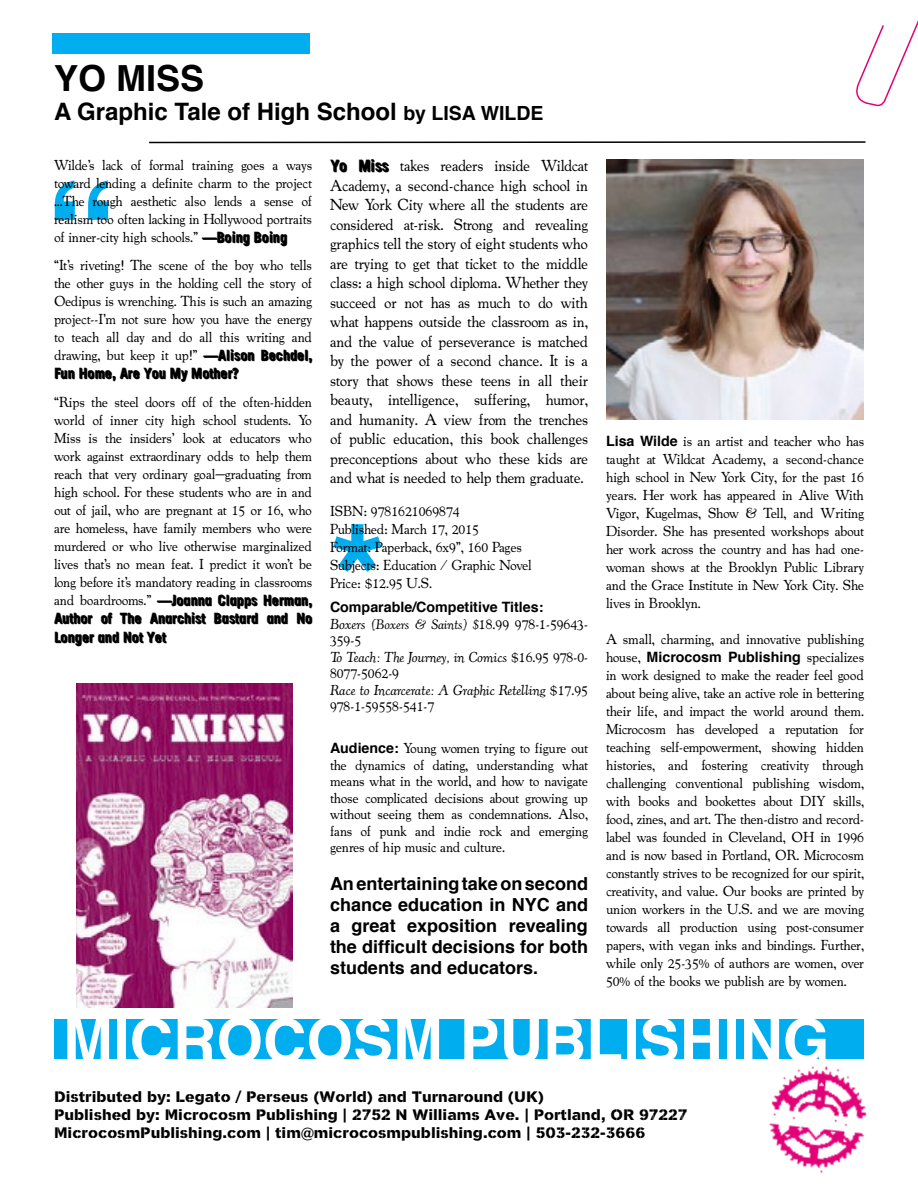
<style>
.page{position:relative;width:918px;height:1188px;background:#fff}
.page>*{position:absolute;margin:0;border:0;box-sizing:border-box;transform-origin:0 0}
.t1{font:700 144px "Helvetica";color:#00aeef}
.t2{font:700 60px "Helvetica";color:#fff}
.t3{font:700 36px "Helvetica";color:#000}
.t4{font:700 24px "Helvetica";color:#000}
.t5{font:700 18px/21px "Helvetica";color:#000;text-align:justify}
.t6{font:500 15.75px/19.5px "Cooper Old Style";letter-spacing:-.025em;color:#000;text-align:justify}
.t7{font:700 15px/18px "Clobber Grotesk Stencil";color:#000}
.t8{font:500 14.25px/18px "Cooper Old Style";letter-spacing:-.01em;color:#000;text-align:justify}
.t9{font:italic 14.25px/16.5px "Cooper Old Style";color:#000}
.t10{font:14.25px/18px "Stacker";color:#000}
.t11{font:700 14.25px "Helvetica";color:#000}
.s1{font-size:19.5px}
.s2{font-family:"Stacker";font-weight:400}
.s3{font-family:"Cooper Old Style";font-weight:500}
.s4{font-size:13.5px}
.s5{font-weight:500;font-style:normal}
.s6{font-family:"Helvetica";font-weight:700}
</style>
<div class="page">
<div style="left:52px;top:33px;width:258px;height:21px;background:#00aeef"></div>
<div style="left:54px;top:1020px;width:810px;height:39px;background:#00aeef"></div>
<img style="left:769px;top:1066px;width:98px;height:108px">
<svg style="left:149px;top:141px;width:717px;height:3px"></svg>
<img style="left:76px;top:684px;width:216px;height:323px">
<img style="left:606px;top:160px;width:258px;height:259px">
<svg style="left:856px;top:20px;width:62px;height:87px"></svg>
<h3 class="t3" style="left:54px;top:49px;width:152px">YO MISS</h3>
<h3 class="t4" style="left:54px;top:92px;width:491px">A Graphic Tale of High School <span class="s1">by LISA WILDE</span></h3>
<p class="t8" style="left:54px;top:156px;width:260px">Wilde’s lack of formal training goes a ways toward lending a definite charm to the project ...The rough aesthetic also lends a sense of realism too often lacking in Hollywood portraits of inner-city high schools.” <span class="s2">—Boing Boing</span></p>
<p class="t8" style="left:54px;top:257px;width:260px">“It’s riveting! The scene of the boy who tells the other guys in the holding cell the story of Oedipus is wrenching. This is such an amazing project--I’m not sure how you have the energy to teach all day and do all this writing and drawing, but keep it up!” <span class="s2">—Alison Bechdel,</span></p>
<p class="t10" style="left:54px;top:365px;width:186px">Fun Home, Are You My Mother?</p>
<p class="t8" style="left:54px;top:393px;width:260px">“Rips the steel doors off of the often-hidden world of inner city high school students. Yo Miss is the insiders’ look at educators who work against extraordinary odds to help them reach that very ordinary goal—graduating from high school. For these students who are in and out of jail, who are pregnant at 15 or 16, who are homeless, have family members who were murdered or who live otherwise marginalized lives that’s no mean feat. I predict it won’t be long before it’s mandatory reading in classrooms</p>
<p class="t10" style="left:54px;top:591px;width:260px"><span class="s3">and boardrooms.”</span> —Joanna Clapps Herman,<br>Author of The Anarchist Bastard and No</p>
<p class="t10" style="left:54px;top:629px;width:113px">Longer and Not Yet</p>
<h1 class="t1" style="left:45px;top:118px;width:73px">“</h1>
<p class="t6" style="left:330px;top:156px;width:260px"><span class="s2">Yo Miss</span> takes readers inside Wildcat Academy, a second-chance high school in New York City where all the students are considered at-risk. Strong and revealing graphics tell the story of eight students who are trying to get that ticket to the middle class: a high school diploma. Whether they succeed or not has as much to do with what happens outside the classroom as in, and the value of perseverance is matched by the power of a second chance. It is a story that shows these teens in all their beauty, intelligence, suffering, humor, and humanity. A view from the trenches of public education, this book challenges preconceptions about who these kids are and what is needed to help them graduate.</p>
<p class="t8" style="left:330px;top:502px;width:203px;text-align:left">ISBN: 9781621069874<br>Published: March 17, 2015<br>Format: Paperback, 6x9”, 160 Pages<br>Subjects: Education / Graphic Novel<br>Price: $12.95 U.S.</p>
<p class="t11" style="left:330px;top:596px;width:215px">Comparable/Competitive Titles:</p>
<p class="t9" style="left:330px;top:616px;width:260px">Boxers <span class="s4">(Boxers &amp; Saints) $</span><span class="s5">18.99 978-1-59643-<br>359-5<br></span>To Teach: The Journey, in Comics <span class="s5">$16.95 978-0-<br>8077-5062-9<br></span>Race to Incarcerate: A Graphic Retelling <span class="s5">$17.95<br>978-1-59558-541-7</span></p>
<p class="t8" style="left:330px;top:740px;width:260px;line-height:16.5px"><span class="s6">Audience:</span> Young women trying to figure out the dynamics of dating, understanding what means what in the world, and how to navigate those complicated decisions about growing up without seeing them as condemnations. Also, fans of punk and indie rock and emerging genres of hip music and culture.</p>
<p class="t5" style="left:330px;top:873px;width:260px">An entertaining take on second chance education in NYC and a great exposition revealing the difficult decisions for both students and educators.</p>
<h1 class="t1" style="left:330px;top:462px;width:58px">*</h1>
<p class="t8" style="left:606px;top:433px;width:260px"><span class="s6">Lisa Wilde</span> is an artist and teacher who has taught at Wildcat Academy, a second-chance high school in New York City, for the past 16 years. Her work has appeared in Alive With Vigor, Kugelmas, Show &amp; Tell, and Writing Disorder. She has presented workshops about her work across the country and has had one&shy;woman shows at the Brooklyn Public Library and the Grace Institute in New York City. She lives in Brooklyn.</p>
<p class="t8" style="left:606px;top:630px;width:259px">A small, charming, and innovative publishing</p>
<p class="t11" style="left:606px;top:646px;width:260px"><span class="s3">house,</span> Microcosm Publishing <span class="s3">specializes</span></p>
<p class="t8" style="left:606px;top:666px;width:260px">in work designed to make the reader feel good about being alive, take an active role in bettering their life, and impact the world around them.<br>Microcosm has developed a reputation for teaching self-empowerment, showing hidden histories, and fostering creativity through challenging conventional publishing wisdom, with books and bookettes about DIY skills, food, zines, and art. The then-distro and record&shy;label was founded in Cleveland, OH in 1996 and is now based in Portland, OR. Microcosm constantly strives to be recognized for our spirit, creativity, and value. Our books are printed by union workers in the U.S. and we are moving towards all production using post-consumer papers, with vegan inks and bindings. Further, while only 25-35% of authors are women, over 50% of the books we publish are by women.</p>
<h2 class="t2" style="left:63px;top:992px;width:768px">MICROCOSM PUBLISHING</h2>
<p class="t7" style="left:54px;top:1087px;width:635px">Distributed by: Legato / Perseus (World) and Turnaround (UK)<br>Published by: Microcosm Publishing | 2752 N Williams Ave. | Portland, OR 97227<br>MicrocosmPublishing.com | tim@microcosmpublishing.com | 503-232-3666</p>
</div>
